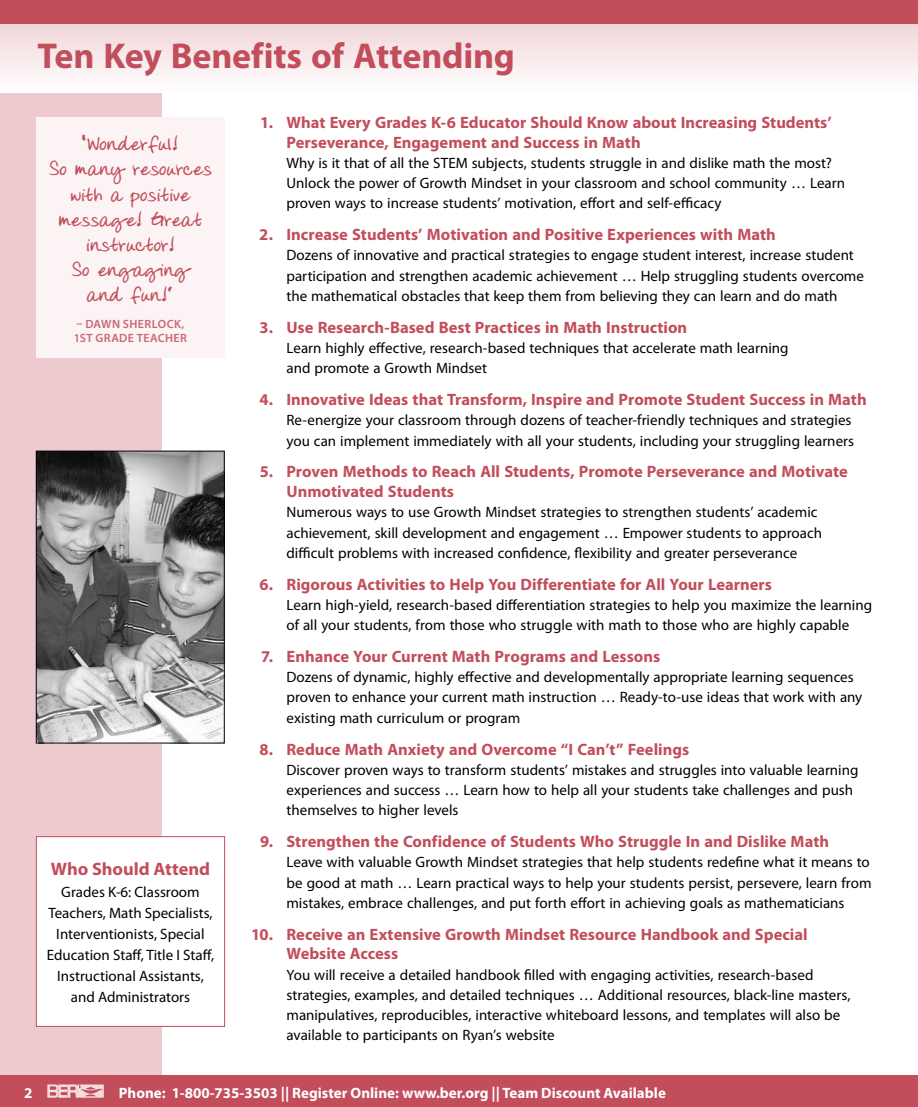
<style>
.page{position:relative;width:918px;height:1107px;background:#fff}
.page>*{position:absolute;margin:0;border:0;box-sizing:border-box;transform-origin:0 0}
.t1{font:700 36px "Myriad Pro";letter-spacing:-.005em;color:#c24e5c}
.t2{font:700 21px/25.2px "Donnys Hand";letter-spacing:.005em;color:#c24e5c;text-align:center}
.t3{font:700 18px "Myriad Pro";letter-spacing:-.005em;color:#c24e5c}
.t4{font:700 16.5px/19.8px "Myriad Pro";color:#c24e5c}
.t5{font:15px/20.2px "Myriad Pro";color:#000}
.t6{font:700 15px "Myriad Pro";color:#fff}
.t7{font:600 12px/14.4px "Myriad Pro";letter-spacing:.035em;color:#ca6773}
</style>
<div class="page">
<div style="left:0;top:0;width:162px;height:1107px;background:#edcace"></div>
<div style="left:0;top:1076px;width:918px;height:31px;background:#c24e5c"></div>
<svg style="left:47px;top:1084px;width:57px;height:14px"></svg>
<svg style="left:0;top:24px;width:918px;height:68px"></svg>
<div style="left:0;top:0;width:918px;height:24px;background:#c24e5c"></div>
<div style="left:36px;top:837px;width:189px;height:189px;background:#fff"></div>
<div style="left:36px;top:836px;width:189px;height:191px;border:1px solid #c24e5c"></div>
<div style="left:36px;top:117px;width:189px;height:241px;background:#fbf3f4"></div>
<img style="left:38px;top:453px;width:185px;height:288px">
<div style="left:36px;top:451px;width:189px;height:292px;border:1px solid #000"></div>
<h1 class="t1" style="left:38px;top:32px;width:479px">Ten Key Benefits of Attending</h1>
<h2 class="t2" style="left:48px;top:133px;width:165px">“Wonderful!<br>So many resources with a positive message! Great instructor!<br>So engaging<br>and fun!”</h2>
<p class="t7" style="left:74px;top:316px;width:115px">– DAWN SHERLOCK,<br>1ST GRADE TEACHER</p>
<p class="t3" style="left:51px;top:857px;width:161px">Who Should Attend</p>
<p class="t5" style="left:47px;top:881px;width:169px;line-height:21px;text-align:center">Grades K-6: Classroom<br>Teachers, Math Specialists,<br>Interventionists, Special<br>Education Staff, Title I Staff,<br>Instructional Assistants, and Administrators</p>
<p class="t4" style="left:287px;top:112px;width:547px;text-indent:-26px">1. What Every Grades K-6 Educator Should Know about Increasing Students’<br>Perseverance, Engagement and Success in Math</p>
<p class="t5" style="left:286px;top:152px;width:560px">Why is it that of all the STEM subjects, students struggle in and dislike math the most?<br>Unlock the power of Growth Mindset in your classroom and school community … Learn proven ways to increase students’ motivation, effort and self-efficacy</p>
<p class="t4" style="left:259px;top:224px;width:518px">2. Increase Students’ Motivation and Positive Experiences with Math</p>
<p class="t5" style="left:286px;top:245px;width:579px">Dozens of innovative and practical strategies to engage student interest, increase student participation and strengthen academic achievement … Help struggling students overcome the mathematical obstacles that keep them from believing they can learn and do math</p>
<p class="t4" style="left:260px;top:317px;width:429px">3. Use Research-Based Best Practices in Math Instruction</p>
<p class="t5" style="left:286px;top:338px;width:504px">Learn highly effective, research-based techniques that accelerate math learning and promote a Growth Mindset</p>
<p class="t4" style="left:259px;top:389px;width:609px">4. Innovative Ideas that Transform, Inspire and Promote Student Success in Math</p>
<p class="t5" style="left:286px;top:410px;width:569px">Re-energize your classroom through dozens of teacher-friendly techniques and strategies you can implement immediately with all your students, including your struggling learners</p>
<p class="t4" style="left:287px;top:461px;width:563px;text-indent:-27px">5. Proven Methods to Reach All Students, Promote Perseverance and Motivate<br>Unmotivated Students</p>
<p class="t5" style="left:286px;top:502px;width:537px">Numerous ways to use Growth Mindset strategies to strengthen students’ academic achievement, skill development and engagement … Empower students to approach difficult problems with increased confidence, flexibility and greater perseverance</p>
<p class="t4" style="left:259px;top:574px;width:514px">6. Rigorous Activities to Help You Differentiate for All Your Learners</p>
<p class="t5" style="left:286px;top:595px;width:587px">Learn high-yield, research-based differentiation strategies to help you maximize the learning of all your students, from those who struggle with math to those who are highly capable</p>
<p class="t4" style="left:261px;top:646px;width:401px">7. Enhance Your Current Math Programs and Lessons</p>
<p class="t5" style="left:286px;top:667px;width:577px">Dozens of dynamic, highly effective and developmentally appropriate learning sequences proven to enhance your current math instruction … Ready-to-use ideas that work with any existing math curriculum or program</p>
<p class="t4" style="left:259px;top:739px;width:431px">8. Reduce Math Anxiety and Overcome “I Can’t” Feelings</p>
<p class="t5" style="left:286px;top:759px;width:573px">Discover proven ways to transform students’ mistakes and struggles into valuable learning experiences and success … Learn how to help all your students take challenges and push themselves to higher levels</p>
<p class="t4" style="left:260px;top:831px;width:571px">9. Strengthen the Confidence of Students Who Struggle In and Dislike Math</p>
<p class="t5" style="left:286px;top:852px;width:587px">Leave with valuable Growth Mindset strategies that help students redefine what it means to be good at math … Learn practical ways to help your students persist, persevere, learn from mistakes, embrace challenges, and put forth effort in achieving goals as mathematicians</p>
<p class="t4" style="left:286px;top:924px;width:523px;text-indent:-35px">10. Receive an Extensive Growth Mindset Resource Handbook and Special<br>Website Access</p>
<p class="t5" style="left:286px;top:964px;width:566px">You will receive a detailed handbook filled with engaging activities, research-based strategies, examples, and detailed techniques … Additional resources, black-line masters, manipulatives, reproducibles, interactive whiteboard lessons, and templates will also be available to participants on Ryan’s website</p>
<p class="t6" style="left:24px;top:1083px;width:10px">2</p>
<p class="t6" style="left:119px;top:1083px;width:549px">Phone: 1-800-735-3503 || Register Online: www.ber.org || Team Discount Available</p>
</div>
